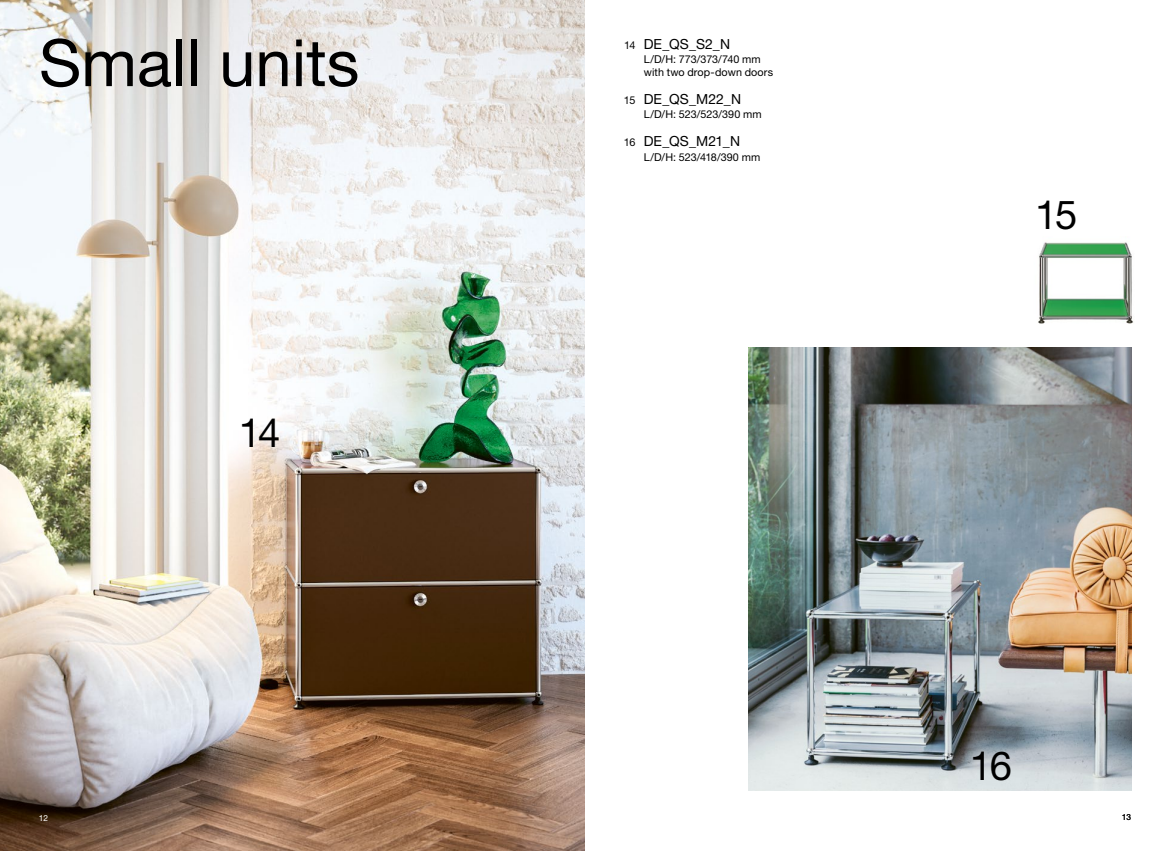
<style>
.page{position:relative;width:1170px;height:851px;background:#fff}
.page>*{position:absolute;margin:0;border:0;box-sizing:border-box;transform-origin:0 0}
.t1{font:65.25px "Helvetica Neue LT Pro";color:#000}
.t2{font:40px "Helvetica Neue LT Pro";color:#000}
.t3{font:13.88px "Helvetica Neue LT Pro";color:#000}
.t4{font:10.75px/12.5px "Helvetica Neue LT Pro";letter-spacing:.01em;color:#000}
.t5{font:8.38px "Helvetica Neue LT Pro";color:#fff}
.t6{font:8.38px "Helvetica Neue LT Pro";color:#000}
.s1{font-size:10.75px}
</style>
<div class="page">
<img style="left:748px;top:347px;width:382px;height:443px">
<img style="left:0;top:0;width:585px;height:850px">
<img style="left:1038px;top:242px;width:95px;height:82px">
<h1 class="t1" style="left:39px;top:23px;width:322px">Small units</h1>
<p class="t3" style="left:624px;top:35px;width:108px"><span class="s1">14</span> DE_QS_S2_N</p>
<p class="t4" style="left:643px;top:53px;width:131px">L/D/H: 773/373/740 mm with two drop-down doors</p>
<p class="t3" style="left:624px;top:90px;width:119px"><span class="s1">15</span> DE_QS_M22_N</p>
<p class="t4" style="left:643px;top:108px;width:119px">L/D/H: 523/523/390 mm</p>
<p class="t3" style="left:624px;top:133px;width:118px"><span class="s1">16</span> DE_QS_M21_N</p>
<p class="t4" style="left:643px;top:150px;width:118px">L/D/H: 523/418/390 mm</p>
<h2 class="t2" style="left:239px;top:408px;width:43px">14</h2>
<h2 class="t2" style="left:1035px;top:190px;width:44px">15</h2>
<h2 class="t2" style="left:969px;top:741px;width:44px">16</h2>
<p class="t5" style="left:39px;top:812px;width:11px">12</p>
<p class="t6" style="left:1121px;top:812px;width:11px">13</p>
</div>
